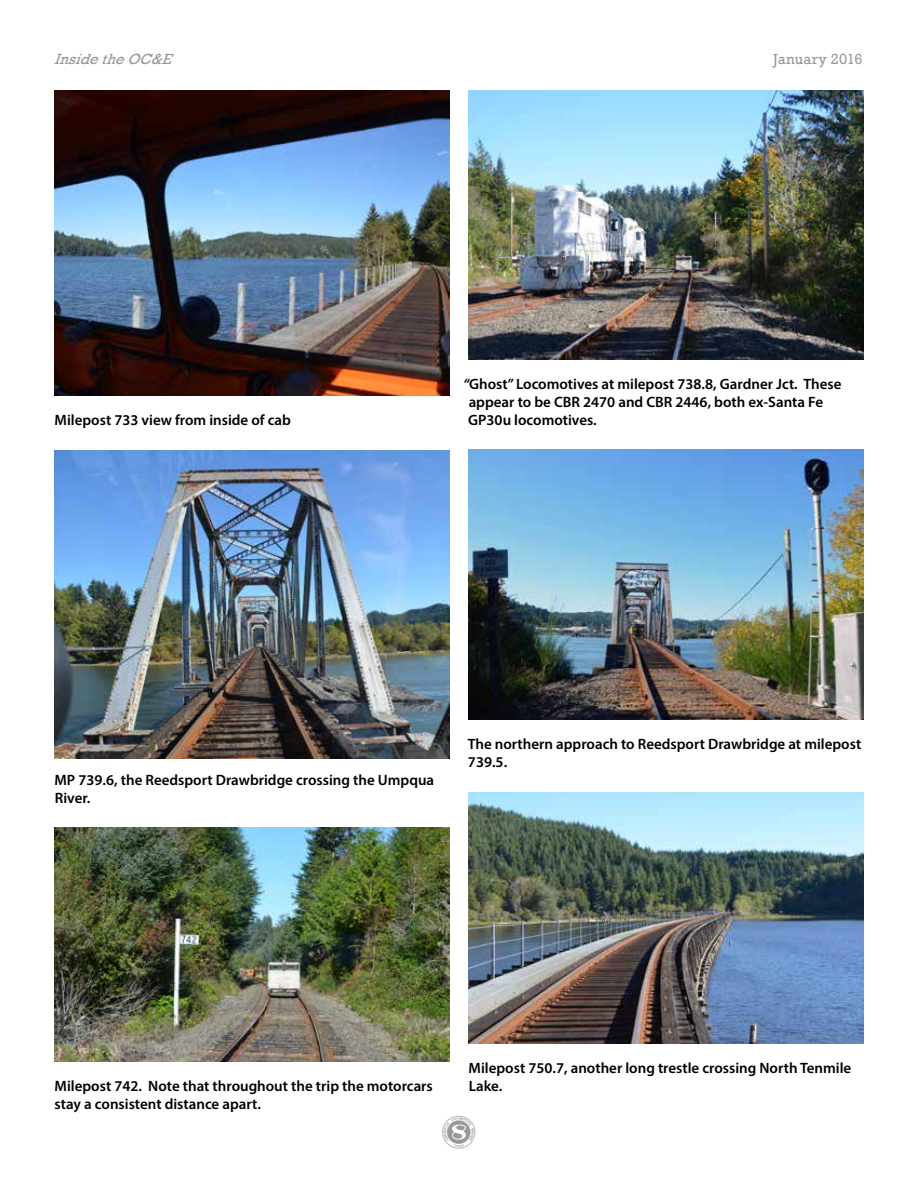
<style>
.page{position:relative;width:918px;height:1188px;background:#fff}
.page>*{position:absolute;margin:0;border:0;box-sizing:border-box;transform-origin:0 0}
.t1{font:600 15px/18px "Myriad Pro";color:#000}
.t2{font:italic 15px "Rockwell";color:#999}
.t3{font:15px "Rockwell";letter-spacing:.015em;color:#999}
.s1{font-style:italic}
</style>
<div class="page">
<img style="left:54px;top:90px;width:396px;height:306px">
<img style="left:54px;top:828px;width:396px;height:234px">
<img style="left:468px;top:792px;width:396px;height:252px">
<img style="left:468px;top:90px;width:396px;height:270px">
<img style="left:468px;top:450px;width:396px;height:270px">
<img style="left:54px;top:450px;width:396px;height:308px">
<p class="t2" style="left:54px;top:51px;width:125px">InsidetheOC&amp;E</p>
<p class="t3" style="left:773px;top:51px;width:91px">January 2016</p>
<p class="t1" style="left:55px;top:411px;width:238px">Milepost 733 view from inside of cab</p>
<p class="t1" style="left:468px;top:375px;width:375px;text-indent:-5px"><span class="s1">“</span>Ghost” Locomotives at milepost 738.8, Gardner Jct. These appear to be CBR 2470 and CBR 2446, both ex-Santa Fe<br>GP30u locomotives.</p>
<p class="t1" style="left:55px;top:771px;width:381px">MP 739.6, the Reedsport Drawbridge crossing the Umpqua<br>River.</p>
<p class="t1" style="left:468px;top:735px;width:395px">The northern approach to Reedsport Drawbridge at milepost<br>739.5.</p>
<p class="t1" style="left:55px;top:1077px;width:380px">Milepost 742. Note that throughout the trip the motorcars stay a consistent distance apart.</p>
<p class="t1" style="left:469px;top:1059px;width:384px">Milepost 750.7, another long trestle crossing North Tenmile<br>Lake.</p>
</div>
